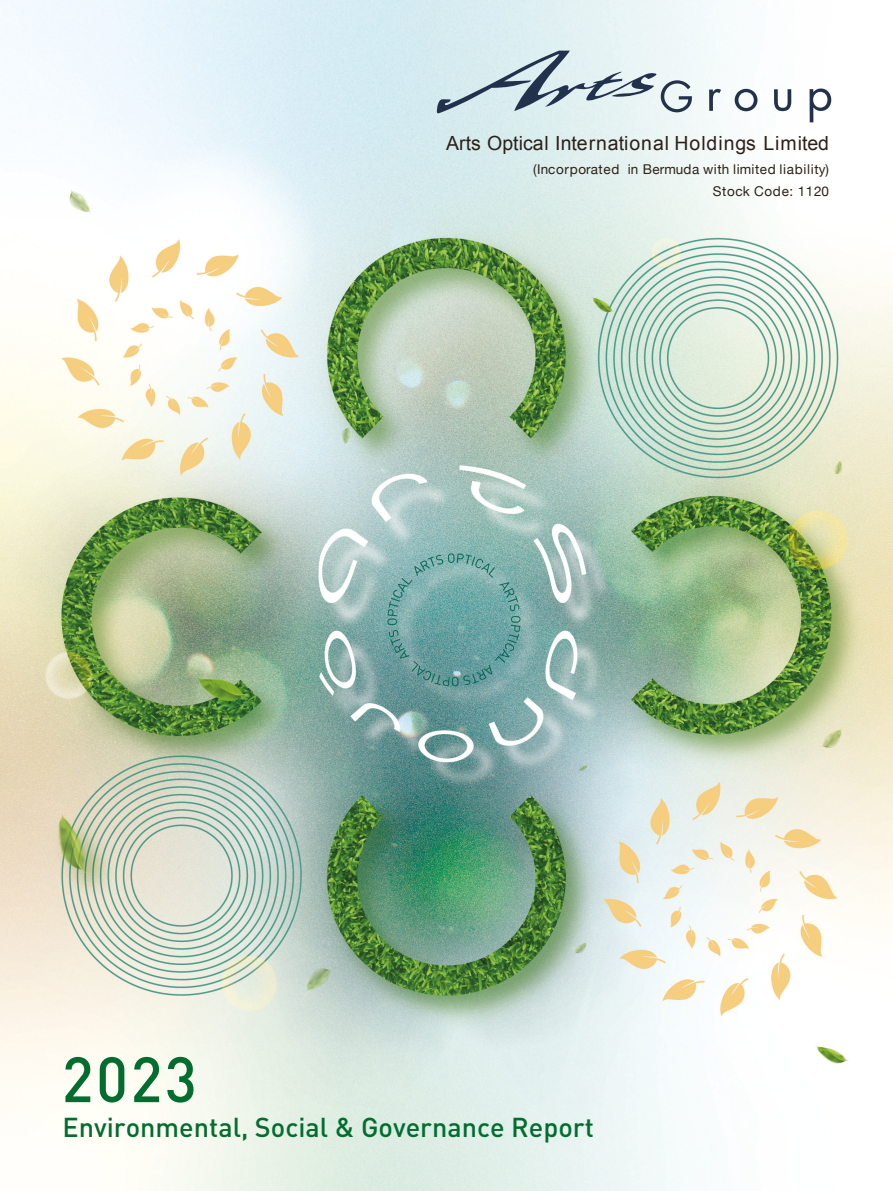
<style>
.page{position:relative;width:893px;height:1191px;background:#fff}
.page>*{position:absolute;margin:0;border:0;box-sizing:border-box;transform-origin:0 0}
.t1{font:500 63px "DIN Pro";color:#026d2e;scale:.95 1}
.t2{font:500 27px "DIN Pro";color:#026d2e}
.t3{font:19.5px "Arial";letter-spacing:.025em;color:#2c2119}
.t4{font:13.5px/22.2px "Helvetica Neue";letter-spacing:.05em;color:#2c2119;text-align:right}
</style>
<div class="page">
<img style="left:0;top:0;width:893px;height:1191px">
<svg style="left:709px;top:89px;width:12px;height:22px"></svg>
<svg style="left:735px;top:89px;width:22px;height:22px"></svg>
<svg style="left:774px;top:89px;width:17px;height:22px"></svg>
<svg style="left:810px;top:88px;width:21px;height:34px"></svg>
<svg style="left:437px;top:51px;width:255px;height:63px;background:#c1d1d7"></svg>
<h3 class="t3" style="left:446px;top:131px;width:384px">Arts Optical International Holdings Limited</h3>
<p class="t4" style="left:533px;top:159px;width:297px">(Incorporated in Bermuda with limited liability)<br>Stock Code: 1120</p>
<h1 class="t1" style="left:62px;top:1036px;width:144px">2023</h1>
<h2 class="t2" style="left:62px;top:1108px;width:533px">Environmental, Social &amp; Governance Report</h2>
</div>
